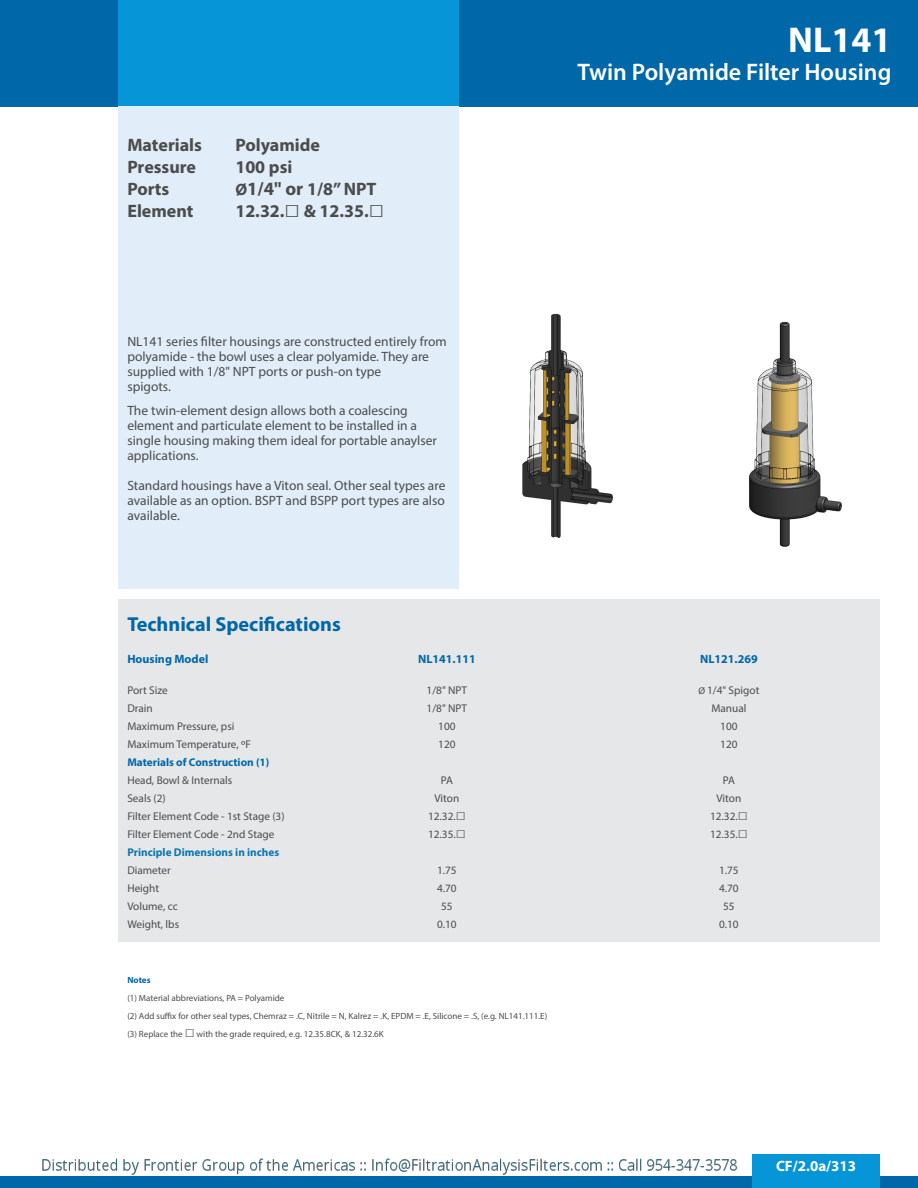
<style>
.page{position:relative;width:918px;height:1188px;background:#fff}
.page>*{position:absolute;margin:0;border:0;box-sizing:border-box;transform-origin:0 0}
.t1{font:700 36px "Myriad Pro";color:#fff}
.t2{font:600 24px "Myriad Pro";color:#fff}
.t3{font:700 20.25px "Myriad Pro";color:#0068a9}
.t4{font:700 18px "Myriad Pro";color:#4b4c4d}
.t5{font:700 15px "Myriad Pro";color:#fff}
.t6{font:13.5px/15px "Myriad Pro";color:#4b4c4d}
.t7{font:700 12px "Myriad Pro";color:#0068a9}
.t8{font:11.25px/18px "Myriad Pro";color:#4b4c4d;text-align:center}
.t9{font:700 11.25px "Myriad Pro";color:#0b76b3}
.t10{font:9px/18px "Myriad Pro";color:#4b4c4d}
.t11{font:700 9px "Myriad Pro";color:#0068a9}
.s1{font-size:16.5px}
.s2{font-size:18.75px}
.s3{font-family:"Trebuchet MS";font-size:25.5px}
.s4{font-size:12px}
.s5{font-weight:700;color:#0068a9}
.s6{font-family:"Trebuchet MS";font-weight:700;font-size:16.5px}
.s7{font-size:9.75px}
</style>
<div class="page">
<div style="left:0;top:0;width:918px;height:106px;background:#0068a9"></div>
<div style="left:119px;top:0;width:340px;height:106px;background:#0696d7"></div>
<div style="left:119px;top:106px;width:340px;height:482px;background:#e1edf8"></div>
<div style="left:0;top:1176px;width:918px;height:12px;background:#0068a9"></div>
<div style="left:752px;top:1154px;width:128px;height:34px;background:#0696d7"></div>
<div style="left:119px;top:599px;width:761px;height:342px;background:#e6e7e9"></div>
<img style="left:522px;top:313px;width:91px;height:225px">
<img style="left:749px;top:321px;width:93px;height:226px">
<img style="left:42px;top:1158px;width:695px;height:17px">
<h3 class="t4" style="left:127px;top:134px;width:76px">Materials</h3>
<h3 class="t4" style="left:235px;top:134px;width:86px">Polyamide</h3>
<h3 class="t4" style="left:127px;top:155px;width:70px">Pressure</h3>
<h3 class="t4" style="left:235px;top:155px;width:59px">100 psi</h3>
<h3 class="t4" style="left:127px;top:177px;width:44px">Ports</h3>
<h3 class="t4" style="left:235px;top:177px;width:143px"><span class="s1">Ø</span><span class="s2">1/4" or</span> 1/8” NPT</h3>
<h3 class="t4" style="left:127px;top:199px;width:68px">Element</h3>
<h3 class="t4" style="left:235px;top:199px;width:150px">12.32.<span class="s3">□</span> &amp; 12.35.<span class="s3">□</span></h3>
<h1 class="t1" style="left:788px;top:17px;width:105px">NL141</h1>
<h2 class="t2" style="left:578px;top:57px;width:315px">Twin Polyamide Filter Housing</h2>
<p class="t6" style="left:127px;top:334px;width:321px">NL141 series filter housings are constructed entirely from polyamide - the bowl uses a clear polyamide. They are supplied with 1/8" NPT ports or push-on type<br>spigots.</p>
<p class="t6" style="left:127px;top:403px;width:311px">The twin-element design allows both a coalescing element and particulate element to be installed in a single housing making them ideal for portable anaylser applications.</p>
<p class="t6" style="left:127px;top:478px;width:320px;text-align:justify">Standard housings have a Viton seal. Other seal types are available as an option. BSPT and BSPP port types are also available.</p>
<h3 class="t3" style="left:127px;top:611px;width:215px">Technical Specifications</h3>
<p class="t7" style="left:127px;top:651px;width:83px">Housing Model</p>
<p class="t8" style="left:127px;top:681px;width:144px;text-align:left">Port Size<br>Drain<br>Maximum Pressure, psi<br>Maximum Temperature, <span class="s4">o</span>F<br><span class="s5">Materials of Construction (1)</span></p>
<p class="t8" style="left:127px;top:771px;width:159px;text-align:left">Head, Bowl &amp; Internals<br>Seals (2)<br>Filter Element Code - 1st Stage (3)<br>Filter Element Code - 2nd Stage</p>
<p class="t9" style="left:127px;top:845px;width:154px">Principle Dimensions in inches</p>
<p class="t8" style="left:127px;top:861px;width:53px;text-align:left">Diameter<br>Height<br>Volume, cc<br>Weight, lbs</p>
<p class="t7" style="left:418px;top:651px;width:59px">NL141.111</p>
<p class="t8" style="left:427px;top:681px;width:42px">1/8" NPT<br>1/8" NPT<br>100<br>120</p>
<p class="t8" style="left:428px;top:771px;width:39px">PA<br>Viton<br>12.32.<span class="s6">□<br></span>12.35.<span class="s6">□</span></p>
<p class="t8" style="left:437px;top:861px;width:21px">1.75<br>4.70<br>55<br>0.10</p>
<p class="t11" style="left:127px;top:974px;width:25px">Notes</p>
<p class="t10" style="left:127px;top:989px;width:421px">(1) Material abbreviations, PA = Polyamide<br>(2) Add suffix for other seal types, Chemraz = .C, Nitrile = N, Kalrez = .K, EPDM = .E, Silicone = .S, (e.g. NL141.111.E) (3) Replace the <span class="s6">□</span> with the grade required, e.g. 12.35.8CK, &amp; 12.32.6K</p>
<p class="t7" style="left:700px;top:651px;width:59px">NL121.269</p>
<p class="t8" style="left:698px;top:681px;width:62px"><span class="s7">Ø</span> 1/4" Spigot<br>Manual<br>100<br>120</p>
<p class="t8" style="left:710px;top:771px;width:39px">PA<br>Viton<br>12.32.<span class="s6">□<br></span>12.35.<span class="s6">□</span></p>
<p class="t8" style="left:719px;top:861px;width:21px">1.75<br>4.70<br>55<br>0.10</p>
<p class="t5" style="left:776px;top:1157px;width:82px">CF/2.0a/313</p>
</div>
